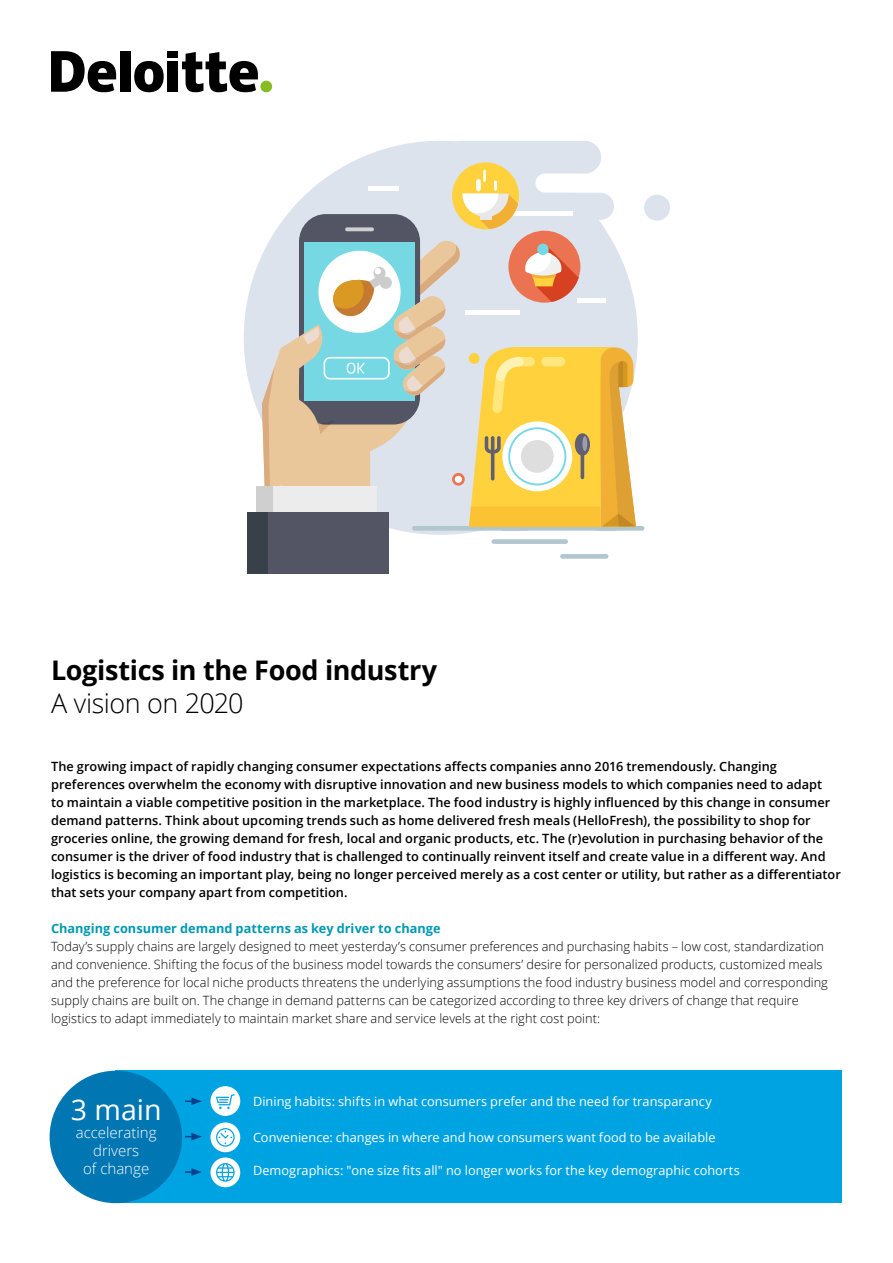
<style>
.page{position:relative;width:893px;height:1263px;background:#fff}
.page>*{position:absolute;margin:0;border:0;box-sizing:border-box;transform-origin:0 0}
.t1{font:28.5px "Open Sans";color:#fff}
.t2{font:700 27px "Open Sans";letter-spacing:-.015em;color:#000}
.t3{font:300 27px "Open Sans";letter-spacing:-.02em;color:#000}
.t4{font:300 15px/18px "Open Sans";color:#fff;text-align:center}
.t5{font:600 12.75px/18px "Open Sans";letter-spacing:.005em;color:#000}
.t6{font:300 12.75px/18px "Open Sans";letter-spacing:.005em;color:#000}
.t7{font:12.75px "Open Sans";letter-spacing:.005em;color:#fff}
.t8{font:700 12.75px "Open Sans";color:#0099b3}
</style>
<div class="page">
<div style="left:260px;top:81px;width:12px;height:11px;background:#85bc22;border-radius:50%"></div>
<div style="left:120px;top:51px;width:10px;height:41px;background:#000"></div>
<svg style="left:134px;top:61px;width:30px;height:31px"></svg>
<div style="left:168px;top:61px;width:10px;height:31px;background:#000"></div>
<div style="left:168px;top:51px;width:10px;height:7px;background:#000"></div>
<svg style="left:182px;top:52px;width:76px;height:40px"></svg>
<svg style="left:51px;top:51px;width:65px;height:41px"></svg>
<div style="left:116px;top:1071px;width:726px;height:132px;background:#00a3e2"></div>
<div style="left:50px;top:1071px;width:132px;height:132px;background:#0076b3;border-radius:50%"></div>
<svg style="left:185px;top:1097px;width:17px;height:8px"></svg>
<svg style="left:185px;top:1133px;width:17px;height:7px"></svg>
<svg style="left:185px;top:1168px;width:17px;height:8px"></svg>
<svg style="left:210px;top:1086px;width:30px;height:30px"></svg>
<svg style="left:210px;top:1122px;width:30px;height:65px"></svg>
<svg style="left:244px;top:141px;width:394px;height:394px"></svg>
<div style="left:412px;top:526px;width:117px;height:5px;background:#b2c6d0;border-radius:2px"></div>
<div style="left:501px;top:526px;width:117px;height:5px;background:#b2c6d0;border-radius:2px"></div>
<div style="left:492px;top:539px;width:76px;height:5px;background:#b2c6d0;border-radius:2px"></div>
<div style="left:596px;top:526px;width:48px;height:5px;background:#b2c6d0;border-radius:2px"></div>
<div style="left:560px;top:554px;width:48px;height:5px;background:#b2c6d0;border-radius:2px"></div>
<div style="left:256px;top:486px;width:17px;height:41px;background:#cfcfcf"></div>
<div style="left:247px;top:512px;width:142px;height:62px;background:#545564"></div>
<div style="left:247px;top:512px;width:20px;height:62px;background:#38404a"></div>
<div style="left:644px;top:195px;width:26px;height:26px;background:#dce3ed;border-radius:50%"></div>
<div style="left:452px;top:162px;width:67px;height:67px;background:#ffd13d;border-radius:50%"></div>
<svg style="left:262px;top:170px;width:374px;height:357px"></svg>
<div style="left:537px;top:244px;width:12px;height:11px;background:#76d8e3;border-radius:50%"></div>
<div style="left:465px;top:310px;width:55px;height:5px;background:#fff"></div>
<hr style="left:577px;top:298px;width:28px;height:4px;background:#fff">
<div style="left:368px;top:186px;width:31px;height:5px;background:#fff"></div>
<h2 class="t2" style="left:51px;top:651px;width:388px">Logistics in the Food industry</h2>
<h2 class="t3" style="left:51px;top:685px;width:194px">A vision on 2020</h2>
<p class="t5" style="left:51px;top:757px;width:791px">The growing impact of rapidly changing consumer expectations affects companies anno 2016 tremendously. Changing preferences overwhelm the economy with disruptive innovation and new business models to which companies need to adapt<br>to maintain a viable competitive position in the marketplace. The food industry is highly influenced by this change in consumer demand patterns. Think about upcoming trends such as home delivered fresh meals (HelloFresh), the possibility to shop for groceries online, the growing demand for fresh, local and organic products, etc. The (r)evolution in purchasing behavior of the consumer is the driver of food industry that is challenged to continually reinvent itself and create value in a different way. And logistics is becoming an important play, being no longer perceived merely as a cost center or utility, but rather as a differentiator that sets your company apart from competition.</p>
<p class="t8" style="left:51px;top:919px;width:391px">Changing consumer demand patterns as key driver to change</p>
<p class="t6" style="left:51px;top:937px;width:778px">Today’s supply chains are largely designed to meet yesterday’s consumer preferences and purchasing habits – low cost, standardization and convenience. Shifting the focus of the business model towards the consumers’ desire for personalized products, customized meals and the preference for local niche products threatens the underlying assumptions the food industry business model and corresponding supply chains are built on. The change in demand patterns can be categorized according to three key drivers of change that require logistics to adapt immediately to maintain market share and service levels at the right cost point:</p>
<h1 class="t1" style="left:71px;top:1090px;width:92px">3 main</h1>
<p class="t4" style="left:76px;top:1123px;width:82px">accelerating drivers<br>of change</p>
<p class="t7" style="left:253px;top:1093px;width:460px">Dining habits: shifts in what consumers prefer and the need for transparancy</p>
<p class="t7" style="left:253px;top:1129px;width:464px">Convenience: changes in where and how consumers want food to be available</p>
<p class="t7" style="left:253px;top:1162px;width:488px">Demographics: "one size fits all" no longer works for the key demographic cohorts</p>
</div>
